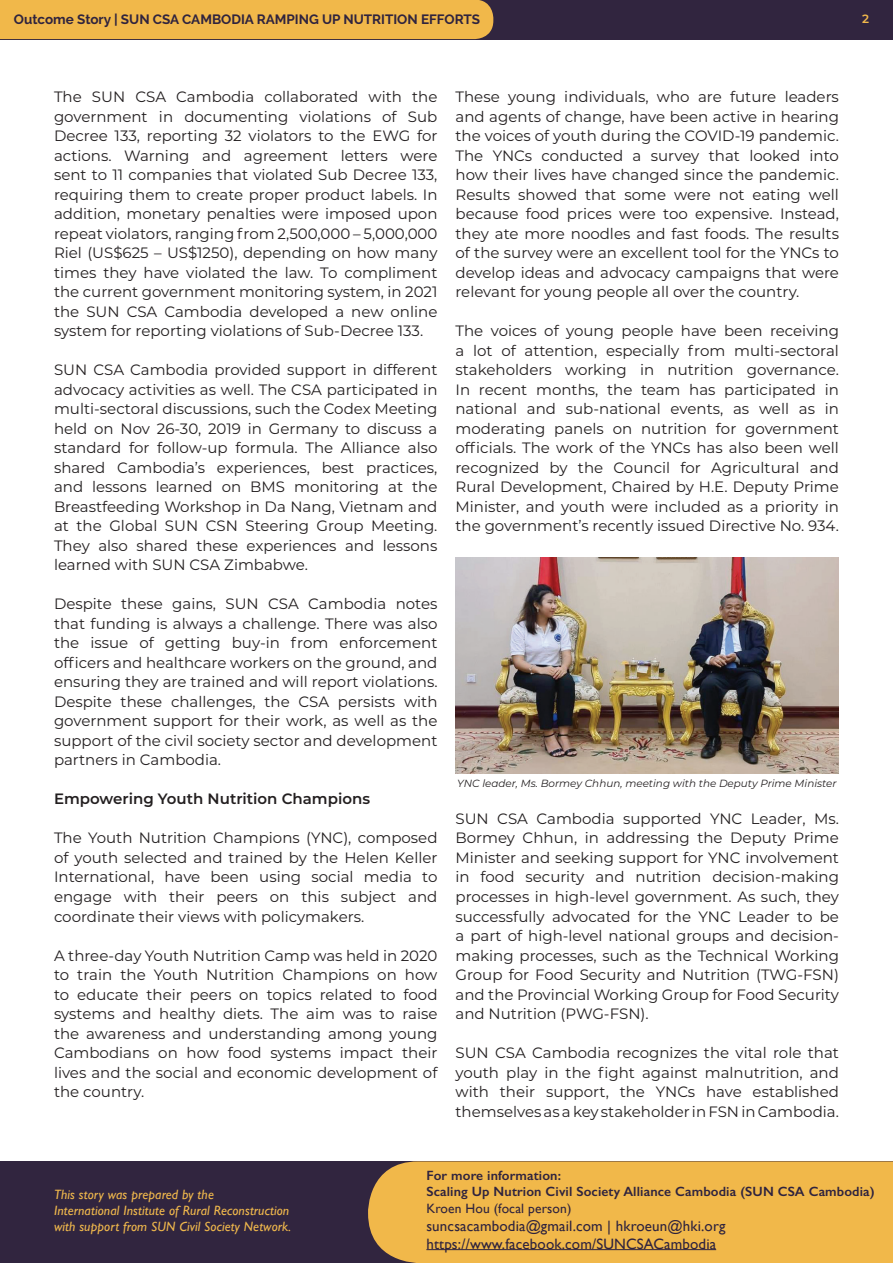
<style>
.page{position:relative;width:893px;height:1263px;background:#fff}
.page>*{position:absolute;margin:0;border:0;box-sizing:border-box;transform-origin:0 0}
.t1{font:15px/19.5px "Montserrat";color:#231f20;text-align:justify}
.t2{font:15px/18px "Gill Sans";letter-spacing:.01em;color:#2f233e}
.t3{font:600 15px "Montserrat";color:#231f20}
.t4{font:italic 13.5px/16.2px "Gill Sans";letter-spacing:.01em;color:#f0b84c}
.t5{font:600 13.5px/16.2px "Gill Sans";letter-spacing:.01em;color:#2f233e}
.t6{font:700 13.5px "Raleway";color:#30243e}
.t7{font:13.5px "Gill Sans";letter-spacing:.01em;color:#2f233e}
.t8{font:600 12px "Montserrat";color:#f1b84b}
.t9{font:italic 10.35px "Montserrat";color:#231f20}
</style>
<div class="page">
<div style="left:0;top:0;width:893px;height:39px;background:#31253f"></div>
<div style="left:0;top:0;width:493px;height:39px;background:#f1b84a"></div>
<img style="left:455px;top:557px;width:383px;height:217px">
<div style="left:0;top:1161px;width:893px;height:102px;background:#31253f"></div>
<div style="left:368px;top:1161px;width:525px;height:102px;background:#f1b84a"></div>
<hr style="left:426px;top:1249px;width:290px;height:1px;background:#2f233e">
<p class="t6" style="left:14px;top:12px;width:468px">Outcome Story | SUN CSA CAMBODIA RAMPING UP NUTRITION EFFORTS</p>
<p class="t8" style="left:862px;top:10px;width:8px">2</p>
<p class="t1" style="left:54px;top:87px;width:385px">The SUN CSA Cambodia collaborated with the government in documenting violations of Sub Decree 133, reporting 32 violators to the EWG for actions. Warning and agreement letters were sent to 11 companies that violated Sub Decree 133, requiring them to create proper product labels. In addition, monetary penalties were imposed upon repeat violators, ranging from 2,500,000 – 5,000,000<br>Riel (US$625 – US$1250), depending on how many times they have violated the law. To compliment the current government monitoring system, in 2021 the SUN CSA Cambodia developed a new online system for reporting violations of Sub-Decree 133.</p>
<p class="t1" style="left:54px;top:360px;width:385px">SUN CSA Cambodia provided support in different advocacy activities as well. The CSA participated in multi-sectoral discussions, such the Codex Meeting held on Nov 26-30, 2019 in Germany to discuss a standard for follow-up formula. The Alliance also shared Cambodia’s experiences, best practices, and lessons learned on BMS monitoring at the Breastfeeding Workshop in Da Nang, Vietnam and at the Global SUN CSN Steering Group Meeting.<br>They also shared these experiences and lessons learned with SUN CSA Zimbabwe.</p>
<p class="t1" style="left:54px;top:594px;width:385px">Despite these gains, SUN CSA Cambodia notes that funding is always a challenge. There was also the issue of getting buy-in from enforcement officers and healthcare workers on the ground, and ensuring they are trained and will report violations.<br>Despite these challenges, the CSA persists with government support for their work, as well as the support of the civil society sector and development partners in Cambodia.</p>
<p class="t3" style="left:54px;top:788px;width:318px">Empowering Youth Nutrition Champions</p>
<p class="t1" style="left:54px;top:828px;width:385px">The Youth Nutrition Champions (YNC), composed of youth selected and trained by the Helen Keller International, have been using social media to engage with their peers on this subject and coordinate their views with policymakers.</p>
<p class="t1" style="left:54px;top:945px;width:385px">A three-day Youth Nutrition Camp was held in 2020 to train the Youth Nutrition Champions on how to educate their peers on topics related to food systems and healthy diets. The aim was to raise the awareness and understanding among young Cambodians on how food systems impact their lives and the social and economic development of the country.</p>
<p class="t1" style="left:455px;top:87px;width:385px">These young individuals, who are future leaders and agents of change, have been active in hearing the voices of youth during the COVID-19 pandemic.<br>The YNCs conducted a survey that looked into how their lives have changed since the pandemic.<br>Results showed that some were not eating well because food prices were too expensive. Instead, they ate more noodles and fast foods. The results of the survey were an excellent tool for the YNCs to develop ideas and advocacy campaigns that were relevant for young people all over the country.</p>
<p class="t1" style="left:455px;top:321px;width:385px">The voices of young people have been receiving a lot of attention, especially from multi-sectoral stakeholders working in nutrition governance.<br>In recent months, the team has participated in national and sub-national events, as well as in moderating panels on nutrition for government officials. The work of the YNCs has also been well recognized by the Council for Agricultural and Rural Development, Chaired by H.E. Deputy Prime Minister, and youth were included as a priority in the government’s recently issued Directive No. 934.</p>
<p class="t9" style="left:457px;top:776px;width:381px">YNC leader, Ms. Bormey Chhun, meeting with the Deputy Prime Minister</p>
<p class="t1" style="left:455px;top:808px;width:385px">SUN CSA Cambodia supported YNC Leader, Ms.<br>Bormey Chhun, in addressing the Deputy Prime Minister and seeking support for YNC involvement in food security and nutrition decision-making processes in high-level government. As such, they successfully advocated for the YNC Leader to be a part of high-level national groups and decision&shy;making processes, such as the Technical Working Group for Food Security and Nutrition (TWG-FSN) and the Provincial Working Group for Food Security and Nutrition (PWG-FSN).</p>
<p class="t1" style="left:455px;top:1042px;width:385px">SUN CSA Cambodia recognizes the vital role that youth play in the fight against malnutrition, and with their support, the YNCs have established themselves as a key stakeholder in FSN in Cambodia.</p>
<p class="t4" style="left:54px;top:1186px;width:239px">This story was prepared by the<br>International Institute of Rural Reconstruction with support from SUN Civil Society Network.</p>
<p class="t5" style="left:426px;top:1167px;width:450px">For more information:<br>Scaling Up Nutrion Civil Society Alliance Cambodia (SUN CSA Cambodia)</p>
<p class="t7" style="left:426px;top:1200px;width:146px">Kroen Hou (focal person)</p>
<p class="t2" style="left:426px;top:1216px;width:301px">suncsacambodia@gmail.com | hkroeun@hki.org https://www.facebook.com/SUNCSACambodia</p>
</div>
